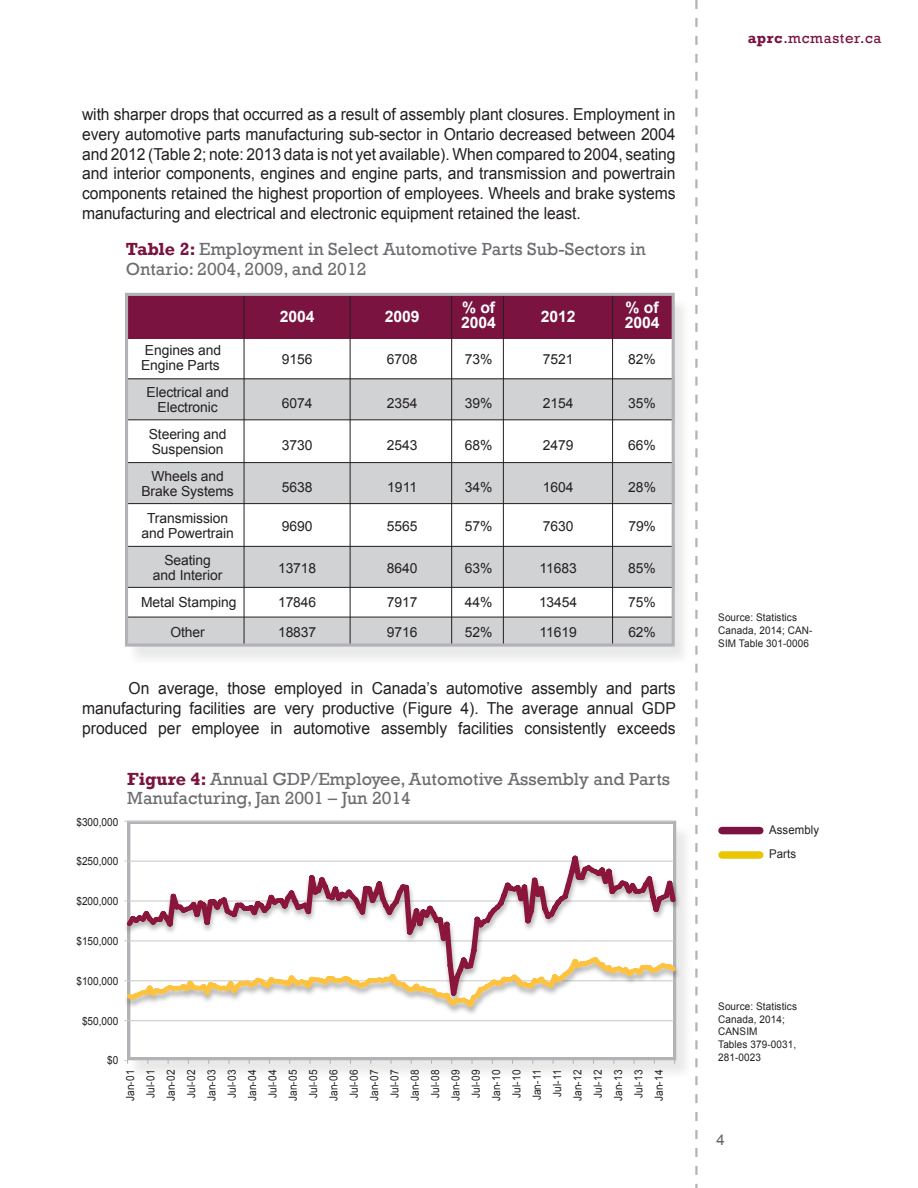
<style>
.page{position:relative;width:918px;height:1188px;background:#fff}
.page>*{position:absolute;margin:0;border:0;box-sizing:border-box;transform-origin:0 0}
.t1{font:18px/19.8px "Rockwell";color:#6c6d70}
.t2{font:16.5px/19.8px "Arial";color:#231f20;text-align:justify;scale:.95 1}
.t3{font:700 15.75px "Arial";letter-spacing:-.005em;color:#fff}
.t4{font:15px "Rockwell";letter-spacing:.04em;color:#7a133f}
.t5{font:15px "Arial";color:#636366}
.t6{font:13.8px "Arial";letter-spacing:-.005em;color:#231f20}
.t7{font:12px "Arial";letter-spacing:.01em;color:#231f20;scale:.95 1}
.t8{font:11.25px "Arial";letter-spacing:.01em;color:#231f20;scale:.9 1}
.t9{font:11.1px "Arial";color:#231f20;scale:.9 1}
.t10{font:10.5px/12.6px "Arial";letter-spacing:.01em;color:#231f20;scale:.95 1}
.s1{font-weight:700;color:#7a133f}
.s2{font-weight:700}
</style>
<div class="page">
<div style="left:128px;top:297px;width:562px;height:369px;background:#231f20;opacity:.1"></div>
<div style="left:127px;top:294px;width:547px;height:352px;background:#fff"></div>
<div style="left:127px;top:294px;width:547px;height:44px;background:#7a133f"></div>
<div style="left:127px;top:379px;width:547px;height:41px;background:#d1d2d4"></div>
<div style="left:127px;top:463px;width:547px;height:41px;background:#d1d2d4"></div>
<div style="left:126px;top:462px;width:548px;height:42px;border:1px solid #231f20"></div>
<div style="left:127px;top:546px;width:547px;height:41px;background:#d1d2d4"></div>
<div style="left:126px;top:546px;width:548px;height:42px;border:1px solid #231f20"></div>
<div style="left:127px;top:617px;width:546px;height:28px;background:#d1d2d4"></div>
<hr style="left:244px;top:294px;width:1px;height:352px;background:#231f20">
<hr style="left:350px;top:295px;width:1px;height:351px;background:#231f20">
<hr style="left:451px;top:295px;width:1px;height:351px;background:#231f20">
<hr style="left:612px;top:295px;width:1px;height:351px;background:#231f20">
<hr style="left:503px;top:295px;width:1px;height:351px;background:#231f20">
<div style="left:125px;top:293px;width:550px;height:354px;border:3px solid #b2b3b7"></div>
<div style="left:128px;top:825px;width:565px;height:256px;background:#231f20;opacity:.1"></div>
<div style="left:127px;top:821px;width:549px;height:239px;background:#fff"></div>
<svg style="left:124px;top:820px;width:553px;height:224px"></svg>
<div style="left:123px;top:956px;width:559px;height:60px;background:#231f20;opacity:.35"></div>
<svg style="left:124px;top:954px;width:554px;height:56px"></svg>
<div style="left:722px;top:851px;width:38px;height:8px;background:#e9c503"></div>
<div style="left:722px;top:827px;width:38px;height:7px;background:#7a133f"></div>
<svg style="left:695px;top:0;width:3px;height:1188px"></svg>
<p class="t2" style="left:82px;top:104px;width:626px">with sharper drops that occurred as a result of assembly plant closures. Employment in every automotive parts manufacturing sub-sector in Ontario decreased between 2004 and 2012 (Table 2; note: 2013 data is not yet available). When compared to 2004, seating and interior components, engines and engine parts, and transmission and powertrain components retained the highest proportion of employees. Wheels and brake systems manufacturing and electrical and electronic equipment retained the least.</p>
<p class="t1" style="left:126px;top:239px;width:522px"><span class="s1">Table 2:</span> Employment in Select Automotive Parts Sub-Sectors in<br>Ontario: 2004, 2009, and 2012</p>
<p class="t6" style="left:145px;top:341px;width:78px">Engines and</p>
<p class="t6" style="left:141px;top:356px;width:80px">Engine Parts</p>
<p class="t3" style="left:280px;top:306px;width:36px">2004</p>
<p class="t3" style="left:385px;top:306px;width:36px">2009</p>
<p class="t3" style="left:462px;top:297px;width:35px">% of</p>
<p class="t3" style="left:626px;top:297px;width:35px">% of</p>
<p class="t3" style="left:541px;top:306px;width:36px">2012</p>
<p class="t3" style="left:461px;top:312px;width:36px">2004</p>
<p class="t3" style="left:625px;top:312px;width:36px">2004</p>
<p class="t6" style="left:282px;top:350px;width:32px">9156</p>
<p class="t6" style="left:387px;top:350px;width:32px">6708</p>
<p class="t6" style="left:465px;top:350px;width:29px">73%</p>
<p class="t6" style="left:543px;top:350px;width:32px">7521</p>
<p class="t6" style="left:628px;top:350px;width:29px">82%</p>
<p class="t6" style="left:146px;top:383px;width:84px">Electrical and</p>
<p class="t6" style="left:158px;top:398px;width:62px">Electronic</p>
<p class="t6" style="left:282px;top:394px;width:32px">6074</p>
<p class="t6" style="left:387px;top:394px;width:32px">2354</p>
<p class="t6" style="left:465px;top:394px;width:29px">39%</p>
<p class="t6" style="left:543px;top:394px;width:32px">2154</p>
<p class="t6" style="left:628px;top:394px;width:29px">35%</p>
<p class="t6" style="left:149px;top:425px;width:79px">Steering and</p>
<p class="t6" style="left:152px;top:440px;width:73px">Suspension</p>
<p class="t6" style="left:282px;top:436px;width:32px">3730</p>
<p class="t6" style="left:387px;top:436px;width:32px">2543</p>
<p class="t6" style="left:465px;top:436px;width:29px">68%</p>
<p class="t6" style="left:543px;top:436px;width:32px">2479</p>
<p class="t6" style="left:628px;top:436px;width:29px">66%</p>
<p class="t6" style="left:151px;top:467px;width:74px">Wheels and</p>
<p class="t6" style="left:141px;top:482px;width:94px">Brake Systems</p>
<p class="t6" style="left:282px;top:478px;width:32px">5638</p>
<p class="t6" style="left:387px;top:478px;width:31px">1911</p>
<p class="t6" style="left:465px;top:478px;width:29px">34%</p>
<p class="t6" style="left:543px;top:478px;width:32px">1604</p>
<p class="t6" style="left:628px;top:478px;width:29px">28%</p>
<p class="t6" style="left:147px;top:509px;width:83px">Transmission</p>
<p class="t6" style="left:282px;top:517px;width:32px">9690</p>
<p class="t6" style="left:387px;top:517px;width:32px">5565</p>
<p class="t6" style="left:465px;top:517px;width:29px">57%</p>
<p class="t6" style="left:543px;top:517px;width:32px">7630</p>
<p class="t6" style="left:628px;top:517px;width:29px">79%</p>
<p class="t6" style="left:141px;top:524px;width:94px">and Powertrain</p>
<p class="t6" style="left:164px;top:551px;width:48px">Seating</p>
<p class="t6" style="left:278px;top:559px;width:40px">13718</p>
<p class="t6" style="left:387px;top:559px;width:32px">8640</p>
<p class="t6" style="left:465px;top:559px;width:29px">63%</p>
<p class="t6" style="left:540px;top:559px;width:39px">11683</p>
<p class="t6" style="left:628px;top:559px;width:29px">85%</p>
<p class="t6" style="left:153px;top:566px;width:71px">and Interior</p>
<p class="t6" style="left:141px;top:593px;width:97px">Metal Stamping</p>
<p class="t6" style="left:278px;top:593px;width:40px">17846</p>
<p class="t6" style="left:387px;top:593px;width:32px">7917</p>
<p class="t6" style="left:465px;top:593px;width:29px">44%</p>
<p class="t6" style="left:539px;top:593px;width:40px">13454</p>
<p class="t6" style="left:628px;top:593px;width:29px">75%</p>
<p class="t6" style="left:170px;top:623px;width:36px">Other</p>
<p class="t6" style="left:278px;top:623px;width:40px">18837</p>
<p class="t6" style="left:387px;top:623px;width:32px">9716</p>
<p class="t6" style="left:465px;top:623px;width:29px">52%</p>
<p class="t6" style="left:540px;top:623px;width:39px">11619</p>
<p class="t6" style="left:628px;top:623px;width:29px">62%</p>
<p class="t2" style="left:82px;top:679px;width:627px;text-indent:46px">On average, those employed in Canada’s automotive assembly and parts manufacturing facilities are very productive (Figure 4). The average annual GDP produced per employee in automotive assembly facilities consistently exceeds</p>
<p class="t9" style="left:76px;top:814px;width:48px">$300,000</p>
<p class="t9" style="left:76px;top:854px;width:48px">$250,000</p>
<p class="t9" style="left:76px;top:894px;width:48px">$200,000</p>
<p class="t9" style="left:76px;top:934px;width:48px">$150,000</p>
<p class="t9" style="left:76px;top:974px;width:48px">$100,000</p>
<p class="t9" style="left:82px;top:1013px;width:42px">$50,000</p>
<p class="t9" style="left:107px;top:1053px;width:14px">$0</p>
<p class="t1" style="left:127px;top:769px;width:544px"><span class="s1">Figure 4:</span> Annual GDP/Employee, Automotive Assembly and Parts<br>Manufacturing, Jan 2001 – Jun 2014</p>
<p class="t8" style="left:123px;top:1101px;width:36px;rotate:-90deg">Jan-01</p>
<p class="t8" style="left:143px;top:1098px;width:32px;rotate:-90deg">Jul-01</p>
<p class="t8" style="left:164px;top:1101px;width:36px;rotate:-90deg">Jan-02</p>
<p class="t8" style="left:184px;top:1098px;width:32px;rotate:-90deg">Jul-02</p>
<p class="t8" style="left:204px;top:1101px;width:36px;rotate:-90deg">Jan-03</p>
<p class="t8" style="left:225px;top:1098px;width:32px;rotate:-90deg">Jul-03</p>
<p class="t8" style="left:245px;top:1101px;width:36px;rotate:-90deg">Jan-04</p>
<p class="t8" style="left:265px;top:1098px;width:32px;rotate:-90deg">Jul-04</p>
<p class="t8" style="left:286px;top:1101px;width:36px;rotate:-90deg">Jan-05</p>
<p class="t8" style="left:306px;top:1098px;width:32px;rotate:-90deg">Jul-05</p>
<p class="t8" style="left:326px;top:1101px;width:36px;rotate:-90deg">Jan-06</p>
<p class="t8" style="left:347px;top:1098px;width:32px;rotate:-90deg">Jul-06</p>
<p class="t8" style="left:367px;top:1101px;width:36px;rotate:-90deg">Jan-07</p>
<p class="t8" style="left:387px;top:1098px;width:32px;rotate:-90deg">Jul-07</p>
<p class="t8" style="left:407px;top:1101px;width:36px;rotate:-90deg">Jan-08</p>
<p class="t8" style="left:428px;top:1098px;width:32px;rotate:-90deg">Jul-08</p>
<p class="t8" style="left:448px;top:1101px;width:36px;rotate:-90deg">Jan-09</p>
<p class="t8" style="left:468px;top:1098px;width:32px;rotate:-90deg">Jul-09</p>
<p class="t8" style="left:489px;top:1101px;width:36px;rotate:-90deg">Jan-10</p>
<p class="t8" style="left:509px;top:1098px;width:32px;rotate:-90deg">Jul-10</p>
<p class="t8" style="left:529px;top:1100px;width:35px;rotate:-90deg">Jan-11</p>
<p class="t8" style="left:550px;top:1097px;width:32px;rotate:-90deg">Jul-11</p>
<p class="t8" style="left:570px;top:1101px;width:36px;rotate:-90deg">Jan-12</p>
<p class="t8" style="left:590px;top:1098px;width:32px;rotate:-90deg">Jul-12</p>
<p class="t8" style="left:611px;top:1101px;width:36px;rotate:-90deg">Jan-13</p>
<p class="t8" style="left:631px;top:1098px;width:32px;rotate:-90deg">Jul-13</p>
<p class="t8" style="left:651px;top:1101px;width:36px;rotate:-90deg">Jan-14</p>
<p class="t4" style="left:748px;top:30px;width:135px"><span class="s2">aprc</span>.mcmaster.ca</p>
<p class="t10" style="left:718px;top:612px;width:101px">Source: Statistics<br>Canada, 2014; CAN-<br>SIM Table 301-0006</p>
<p class="t7" style="left:769px;top:822px;width:54px">Assembly</p>
<p class="t7" style="left:769px;top:846px;width:30px">Parts</p>
<p class="t10" style="left:718px;top:1000px;width:84px">Source: Statistics<br>Canada, 2014;<br>CANSIM<br>Tables 379-0031,<br>281-0023</p>
<p class="t5" style="left:716px;top:1129px;width:10px">4</p>
</div>
